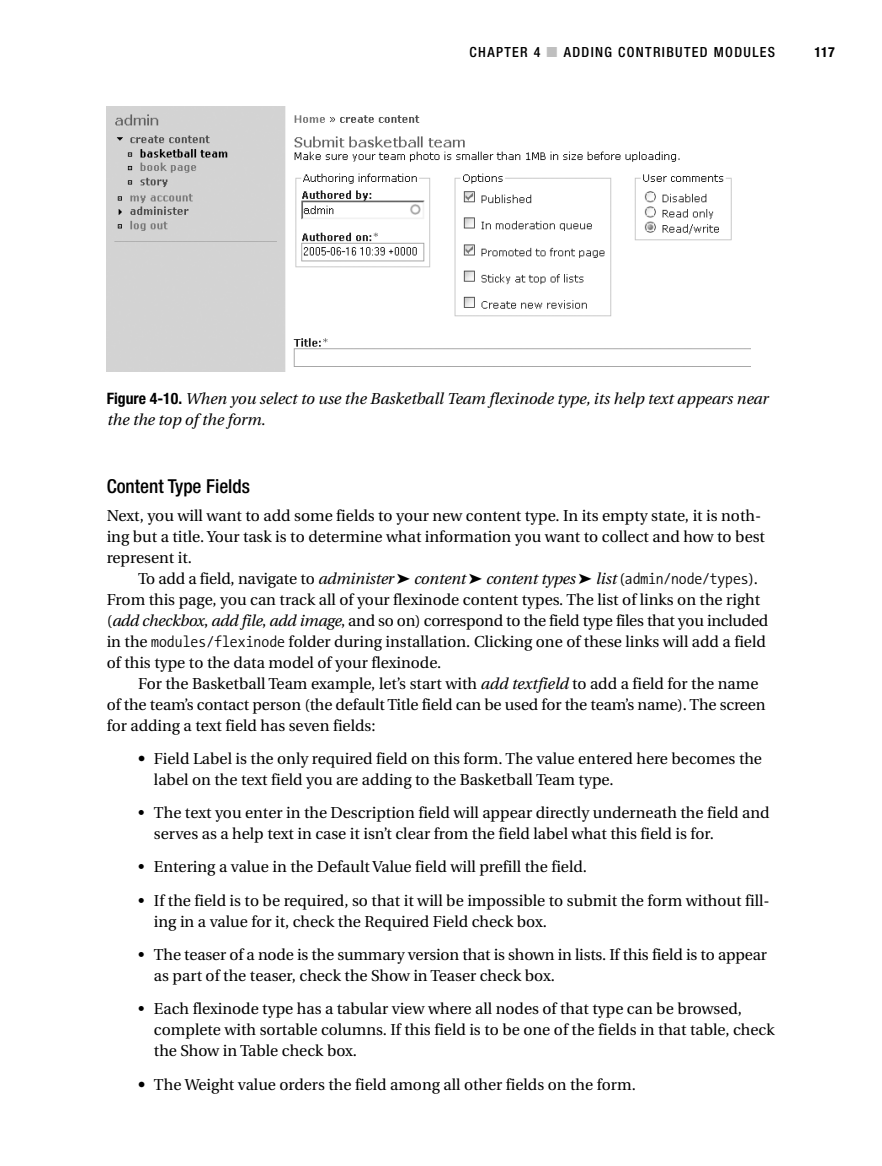
<style>
.page{position:relative;width:882px;height:1166px;background:#fff}
.page>*{position:absolute;margin:0;border:0;box-sizing:border-box;transform-origin:0 0}
.t1{font:500 condensed 19.25px "Helvetica Neue";color:#000}
.t2{font:15.75px/21px "Utopia";color:#000}
.t3{font:italic 15.75px/21px "Utopia";color:#000}
.t4{font:500 condensed 14px "Helvetica Neue";letter-spacing:.095em;color:#000}
.t5{font:700 condensed 14px "Helvetica Neue";color:#000}
.s1{color:#bfbfbf}
.s2{font-family:"Helvetica Neue";font-weight:700;font-style:normal;font-stretch:condensed}
.s3{font-style:italic}
.s4{font-family:"The Sans Mono Condensed";font-weight:300}
.s5{font-weight:700}
</style>
<div class="page">
<svg style="left:106px;top:106px;width:645px;height:266px"></svg>
<p class="t4" style="left:470px;top:47px;width:307px">CHAPTER 4 <span class="s1">■</span> ADDING CONTRIBUTED MODULES</p>
<p class="t5" style="left:815px;top:47px;width:22px">117</p>
<p class="t3" style="left:107px;top:390px;width:663px"><span class="s2">Figure 4-10.</span> When you select to use the Basketball Team flexinode type, its help text appears near the the top of the form.</p>
<p class="t1" style="left:107px;top:479px;width:145px">Content Type Fields</p>
<p class="t2" style="left:107px;top:506px;width:660px">Next, you will want to add some fields to your new content type. In its empty state, it is noth&shy;ing but a title. Your task is to determine what information you want to collect and how to best represent it.</p>
<p class="t2" style="left:107px;top:569px;width:663px;text-indent:32px">To add a field, navigate to <span class="s3">administer</span> ➤ <span class="s3">content</span> ➤ <span class="s3">content types</span> ➤ <span class="s3">list</span> (<span class="s4">admin/node/types</span>).<br>From this page, you can track all of your flexinode content types. The list of links on the right (<span class="s3">add checkbox</span>, <span class="s3">add file</span>, <span class="s3">add image</span>, and so on) correspond to the field type files that you included in the <span class="s4">modules/flexinode</span> folder during installation. Clicking one of these links will add a field of this type to the data model of your flexinode.</p>
<p class="t2" style="left:107px;top:674px;width:660px;text-indent:32px">For the Basketball Team example, let’s start with <span class="s3">add textfield</span> to add a field for the name of the team’s contact person (the default Title field can be used for the team’s name). The screen for adding a text field has seven fields:</p>
<p class="t2" style="left:154px;top:749px;width:610px;text-indent:-16px"><span class="s5">•</span> Field Label is the only required field on this form. The value entered here becomes the label on the text field you are adding to the Basketball Team type.</p>
<p class="t2" style="left:154px;top:803px;width:617px;text-indent:-16px">• The text you enter in the Description field will appear directly underneath the field and serves as a help text in case it isn’t clear from the field label what this field is for.</p>
<p class="t2" style="left:138px;top:858px;width:450px">• Entering a value in the Default Value field will prefill the field.</p>
<p class="t2" style="left:154px;top:891px;width:617px;text-indent:-16px">• If the field is to be required, so that it will be impossible to submit the form without fill&shy;ing in a value for it, check the Required Field check box.</p>
<p class="t2" style="left:154px;top:945px;width:615px;text-indent:-16px">• The teaser of a node is the summary version that is shown in lists. If this field is to appear as part of the teaser, check the Show in Teaser check box.</p>
<p class="t2" style="left:154px;top:999px;width:622px;text-indent:-16px">• Each flexinode type has a tabular view where all nodes of that type can be browsed, complete with sortable columns. If this field is to be one of the fields in that table, check the Show in Table check box.</p>
<p class="t2" style="left:138px;top:1075px;width:499px"><span class="s5">•</span> The Weight value orders the field among all other fields on the form.</p>
</div>
